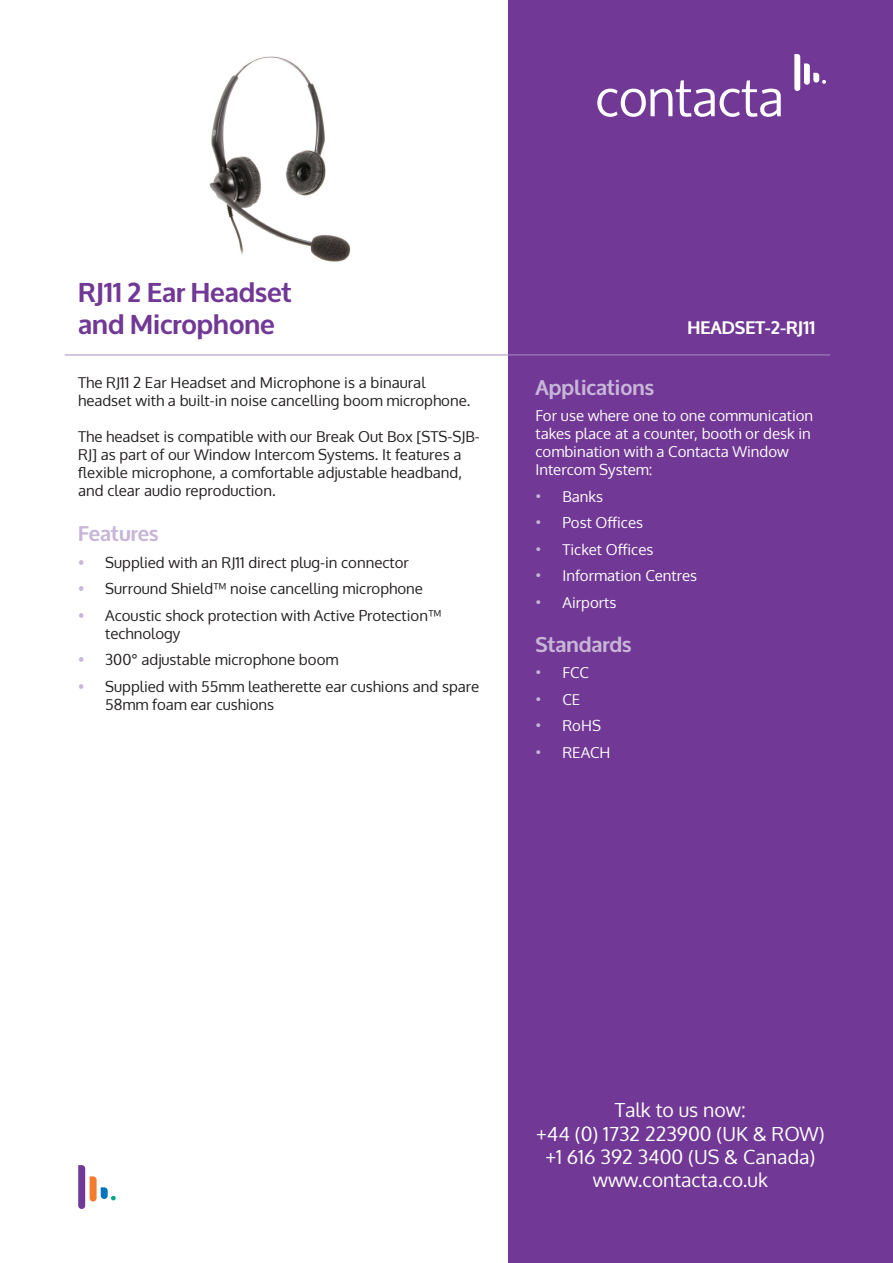
<style>
.page{position:relative;width:893px;height:1263px;background:#fff}
.page>*{position:absolute;margin:0;border:0;box-sizing:border-box;transform-origin:0 0}
.t1{font:700 27px/32.4px "Oxygen";color:#713896}
.t2{font:700 21px "Oxygen";color:#c7b6d8}
.t3{font:19.5px "Oxygen";color:#fff}
.t4{font:700 18px "Oxygen";color:#fff}
.Paragraph_Style_1{font:15px/18px "Oxygen";color:#231f20}
.Paragraph_Style_1-2{font:15px/18px "Oxygen";color:#fff}
.s1{color:#c7b6d8}
.s2{font-weight:300;color:#c7b6d8}
</style>
<div class="page">
<div style="left:508px;top:0;width:385px;height:1263px;background:#713896"></div>
<svg style="left:78px;top:1165px;width:38px;height:44px"></svg>
<svg style="left:597px;top:80px;width:184px;height:37px"></svg>
<svg style="left:794px;top:54px;width:32px;height:37px"></svg>
<hr style="left:65px;top:355px;width:765px;height:1px;background:#a98dc1">
<img style="left:209px;top:56px;width:142px;height:206px">
<p class="t1" style="left:78px;top:277px;width:215px">RJ11 2 Ear Headset and Microphone</p>
<p class="Paragraph_Style_1" style="left:78px;top:374px;width:394px">The RJ11 2 Ear Headset and Microphone is a binaural headset with a built-in noise cancelling boom microphone.</p>
<p class="Paragraph_Style_1" style="left:78px;top:428px;width:403px">The headset is compatible with our Break Out Box [STS-SJB-RJ] as part of our Window Intercom Systems. It features a flexible microphone, a comfortable adjustable headband, and clear audio reproduction.</p>
<p class="t2" style="left:78px;top:521px;width:82px">Features</p>
<p class="Paragraph_Style_1" style="left:78px;top:553px;width:332px"><span class="s1">•</span> Supplied with an RJ11 direct plug-in connector</p>
<p class="Paragraph_Style_1" style="left:78px;top:580px;width:346px"><span class="s1">•</span> Surround Shield™ noise cancelling microphone</p>
<p class="Paragraph_Style_1" style="left:105px;top:606px;width:338px;text-indent:-27px"><span class="s1">•</span> Acoustic shock protection with Active Protection™ technology</p>
<p class="Paragraph_Style_1" style="left:78px;top:651px;width:262px"><span class="s1">•</span> 300° adjustable microphone boom</p>
<p class="Paragraph_Style_1" style="left:105px;top:677px;width:376px;text-indent:-27px"><span class="s1">•</span> Supplied with 55mm leatherette ear cushions and spare<br>58mm foam ear cushions</p>
<p class="t4" style="left:688px;top:317px;width:129px">HEADSET-2-RJ11</p>
<p class="t2" style="left:535px;top:374px;width:120px">Applications</p>
<p class="Paragraph_Style_1-2" style="left:535px;top:407px;width:279px">For use where one to one communication takes place at a counter, booth or desk in combination with a Contacta Window<br>Intercom System:</p>
<p class="Paragraph_Style_1-2" style="left:535px;top:488px;width:69px"><span class="s2">•</span> Banks</p>
<p class="Paragraph_Style_1-2" style="left:535px;top:514px;width:109px"><span class="s2">•</span> Post Offices</p>
<p class="Paragraph_Style_1-2" style="left:535px;top:541px;width:119px"><span class="s2">•</span> Ticket Offices</p>
<p class="Paragraph_Style_1-2" style="left:535px;top:567px;width:163px"><span class="s2">•</span> Information Centres</p>
<p class="Paragraph_Style_1-2" style="left:535px;top:594px;width:82px"><span class="s2">•</span> Airports</p>
<p class="t2" style="left:535px;top:631px;width:97px">Standards</p>
<p class="Paragraph_Style_1-2" style="left:535px;top:664px;width:55px"><span class="s2">•</span> FCC</p>
<p class="Paragraph_Style_1-2" style="left:535px;top:690px;width:46px"><span class="s2">•</span> CE</p>
<p class="Paragraph_Style_1-2" style="left:535px;top:717px;width:67px"><span class="s2">•</span> RoHS</p>
<p class="Paragraph_Style_1-2" style="left:535px;top:743px;width:76px"><span class="s2">•</span> REACH</p>
<p class="t3" style="left:615px;top:1097px;width:132px">Talk to us now:</p>
<p class="t3" style="left:536px;top:1120px;width:290px">+44 (0) 1732 223900 (UK &amp; ROW)</p>
<p class="t3" style="left:545px;top:1144px;width:272px">+1 616 392 3400 (US &amp; Canada)</p>
<p class="t3" style="left:593px;top:1167px;width:177px">www.contacta.co.uk</p>
</div>
